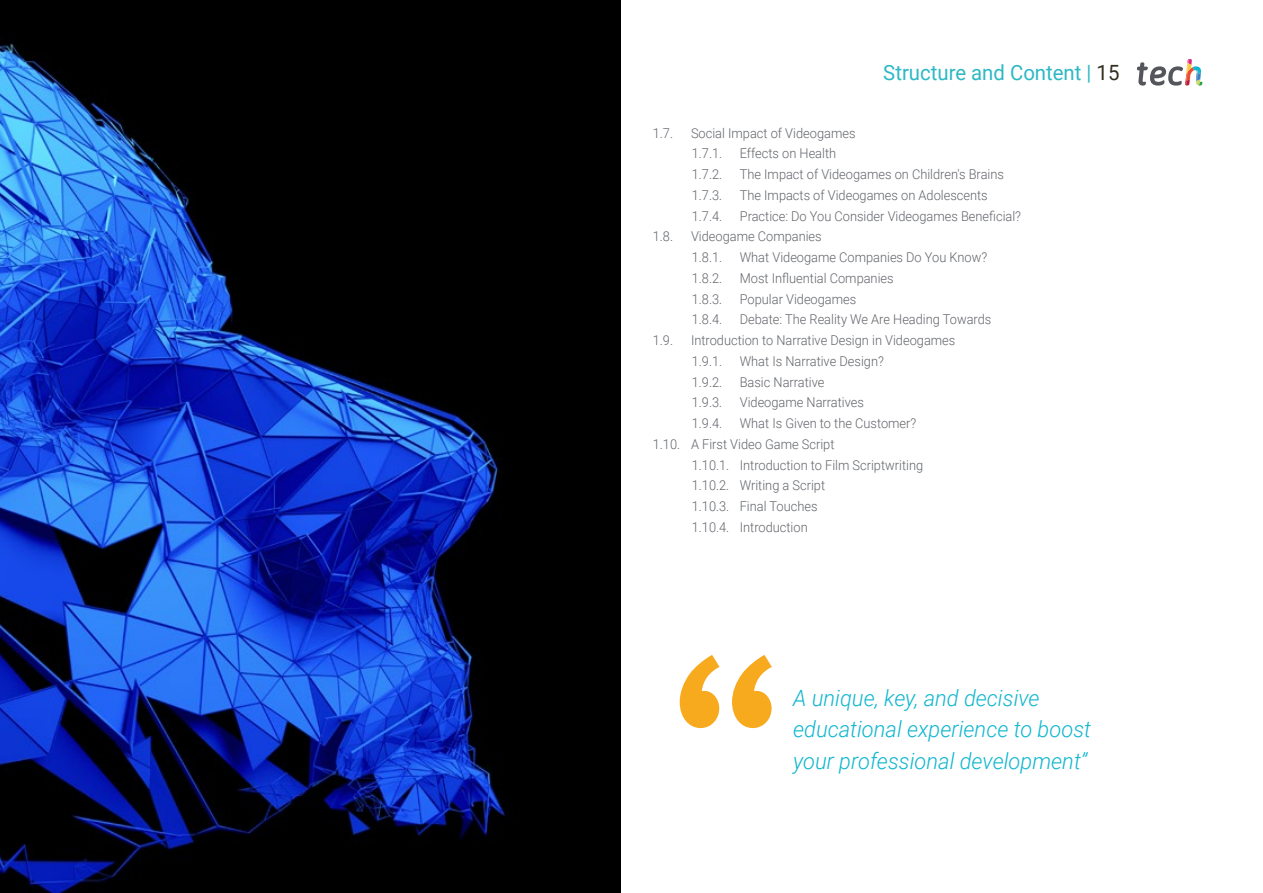
<style>
.page{position:relative;width:1263px;height:893px;background:#fff}
.page>*{position:absolute;margin:0;border:0;box-sizing:border-box;transform-origin:0 0}
.t1{font:italic 300 22.5px/31.5px "Roboto";color:#0fb6cf}
.t2{font:21px "Roboto";color:#2db8c5}
.t3{font:300 13.5px/20.7px "Roboto";color:#61646a;scale:.95 1}
.s1{color:#312e20}
</style>
<div class="page">
<svg style="left:1137px;top:59px;width:65px;height:27px"></svg>
<img style="left:0;top:0;width:621px;height:893px">
<svg style="left:680px;top:655px;width:92px;height:73px"></svg>
<p class="t3" style="left:653px;top:122px;width:23px">1.7.</p>
<p class="t3" style="left:691px;top:122px;width:175px">Social Impact of Videogames<br>1.7.1.</p>
<p class="t3" style="left:740px;top:143px;width:103px">Effects on Health</p>
<h2 class="t2" style="left:883px;top:57px;width:238px">Structure and Content | <span class="s1">15</span></h2>
<p class="t3" style="left:692px;top:164px;width:34px">1.7.2.</p>
<p class="t3" style="left:740px;top:164px;width:280px">The Impact of Videogames on Children's Brains</p>
<p class="t3" style="left:692px;top:184px;width:34px">1.7.3.</p>
<p class="t3" style="left:740px;top:184px;width:262px">The Impacts of Videogames on Adolescents</p>
<p class="t3" style="left:692px;top:205px;width:34px">1.7.4.</p>
<p class="t3" style="left:740px;top:205px;width:298px">Practice: Do You Consider Videogames Beneficial?</p>
<p class="t3" style="left:653px;top:226px;width:23px">1.8.</p>
<p class="t3" style="left:691px;top:226px;width:139px">Videogame Companies<br>1.8.1.</p>
<p class="t3" style="left:740px;top:247px;width:262px">What Videogame Companies Do You Know?</p>
<p class="t3" style="left:692px;top:267px;width:34px">1.8.2.</p>
<p class="t3" style="left:740px;top:267px;width:163px">Most Influential Companies</p>
<p class="t3" style="left:692px;top:288px;width:34px">1.8.3.</p>
<p class="t3" style="left:740px;top:288px;width:124px">Popular Videogames</p>
<p class="t3" style="left:692px;top:309px;width:34px">1.8.4.</p>
<p class="t3" style="left:740px;top:309px;width:266px">Debate: The Reality We Are Heading Towards</p>
<p class="t3" style="left:653px;top:330px;width:23px">1.9.</p>
<p class="t3" style="left:691px;top:330px;width:280px">Introduction to Narrative Design in Videogames<br>1.9.1.</p>
<p class="t3" style="left:740px;top:350px;width:153px">What Is Narrative Design?</p>
<p class="t3" style="left:692px;top:371px;width:34px">1.9.2.</p>
<p class="t3" style="left:740px;top:371px;width:91px">Basic Narrative</p>
<p class="t3" style="left:692px;top:392px;width:34px">1.9.3.</p>
<p class="t3" style="left:740px;top:392px;width:132px">Videogame Narratives</p>
<p class="t3" style="left:692px;top:413px;width:34px">1.9.4.</p>
<p class="t3" style="left:653px;top:413px;width:279px;text-indent:87px">What Is Given to the Customer?<br>1.10. A First Video Game Script</p>
<p class="t3" style="left:692px;top:454px;width:245px">1.10.1. Introduction to Film Scriptwriting<br>1.10.2. Writing a Script<br>1.10.3. Final Touches<br>1.10.4. Introduction</p>
<h1 class="t1" style="left:793px;top:681px;width:299px">A unique, key, and decisive educational experience to boost your professional development”</h1>
</div>
